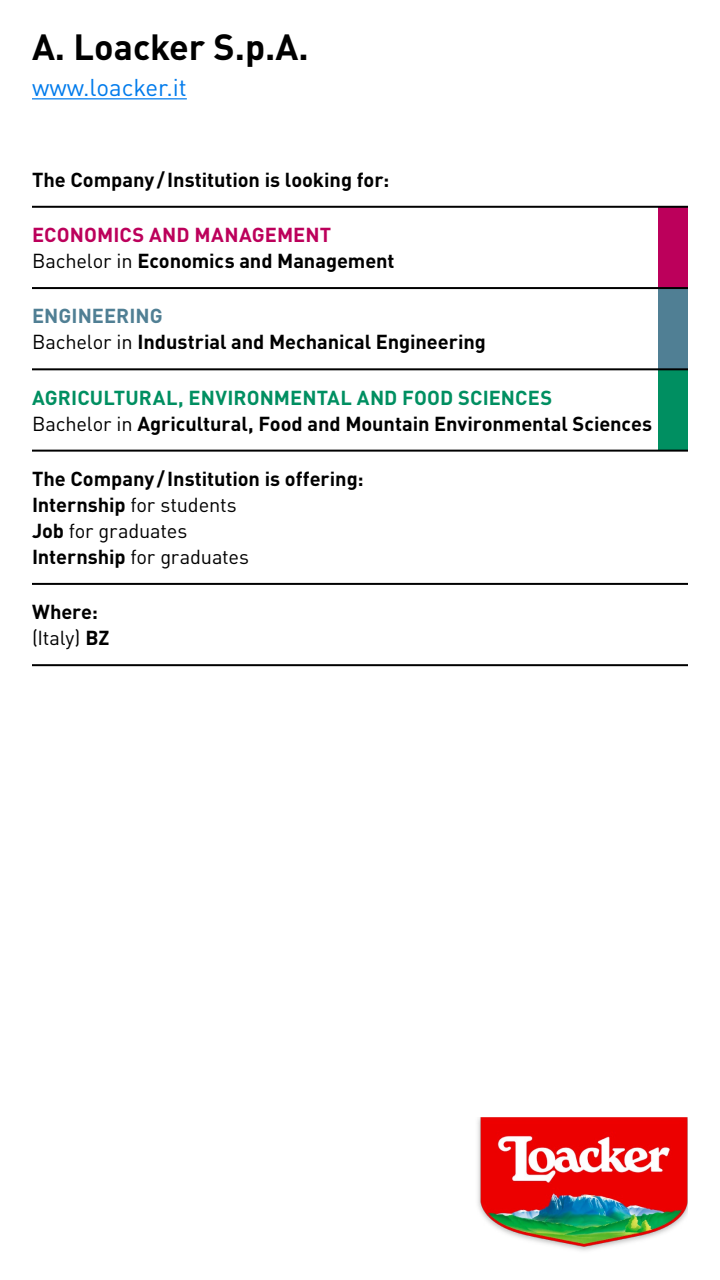
<style>
.page{position:relative;width:720px;height:1280px;background:#fff}
.page>*{position:absolute;margin:0;border:0;box-sizing:border-box;transform-origin:0 0}
.t1{font:700 36px "DINOT";color:#000}
.t2{font:24px "DINOT";color:#007bec}
.t3{font:700 20px/26px "DINOT";color:#000}
.t4{font:700 20px/26px "DINOT";color:#bc005b}
.s1{font-weight:400;color:#000}
.s2{color:#000}
.s3{color:#507f94}
.s4{font-weight:400}
.s5{color:#008f61}
</style>
<div class="page">
<div style="left:658px;top:207px;width:30px;height:81px;background:#bc005b"></div>
<div style="left:658px;top:288px;width:30px;height:81px;background:#507f94"></div>
<div style="left:658px;top:369px;width:30px;height:82px;background:#008f61"></div>
<hr style="left:32px;top:287px;width:626px;height:2px;background:#000">
<hr style="left:32px;top:368px;width:626px;height:2px;background:#000">
<hr style="left:32px;top:583px;width:626px;height:2px;background:#000">
<hr style="left:658px;top:583px;width:30px;height:2px;background:#000">
<hr style="left:32px;top:450px;width:626px;height:2px;background:#000">
<hr style="left:32px;top:206px;width:626px;height:2px;background:#000">
<hr style="left:658px;top:664px;width:30px;height:2px;background:#000">
<hr style="left:32px;top:664px;width:626px;height:2px;background:#000">
<hr style="left:658px;top:206px;width:30px;height:2px;background:#000">
<hr style="left:658px;top:287px;width:30px;height:2px;background:#000">
<hr style="left:658px;top:368px;width:30px;height:2px;background:#000">
<hr style="left:658px;top:450px;width:30px;height:2px;background:#000">
<hr style="left:32px;top:98px;width:155px;height:1px;background:#007bec">
<img style="left:477px;top:1118px;width:211px;height:133px">
<h1 class="t1" style="left:32px;top:23px;width:278px">A. Loacker S.p.A.</h1>
<p class="t2" style="left:32px;top:72px;width:156px">www.loacker.it</p>
<p class="t3" style="left:32px;top:166px;width:359px">The Company / Institution is looking for:</p>
<p class="t4" style="left:32px;top:221px;width:364px">ECONOMICS AND MANAGEMENT<br><span class="s1">Bachelor in</span> <span class="s2">Economics and Management</span></p>
<p class="t3" style="left:32px;top:303px;width:455px"><span class="s3">ENGINEERING<br></span><span class="s4">Bachelor in</span> Industrial and Mechanical Engineering</p>
<p class="t3" style="left:32px;top:384px;width:622px"><span class="s5">AGRICULTURAL, ENVIRONMENTAL AND FOOD SCIENCES<br></span><span class="s4">Bachelor in</span> Agricultural, Food and Mountain Environmental Sciences</p>
<p class="t3" style="left:32px;top:465px;width:333px">The Company / Institution is offering:<br>Internship <span class="s4">for students<br></span>Job <span class="s4">for graduates<br></span>Internship <span class="s4">for graduates</span></p>
<p class="t3" style="left:32px;top:598px;width:79px">Where: <span class="s4">(Italy)</span> BZ</p>
</div>
